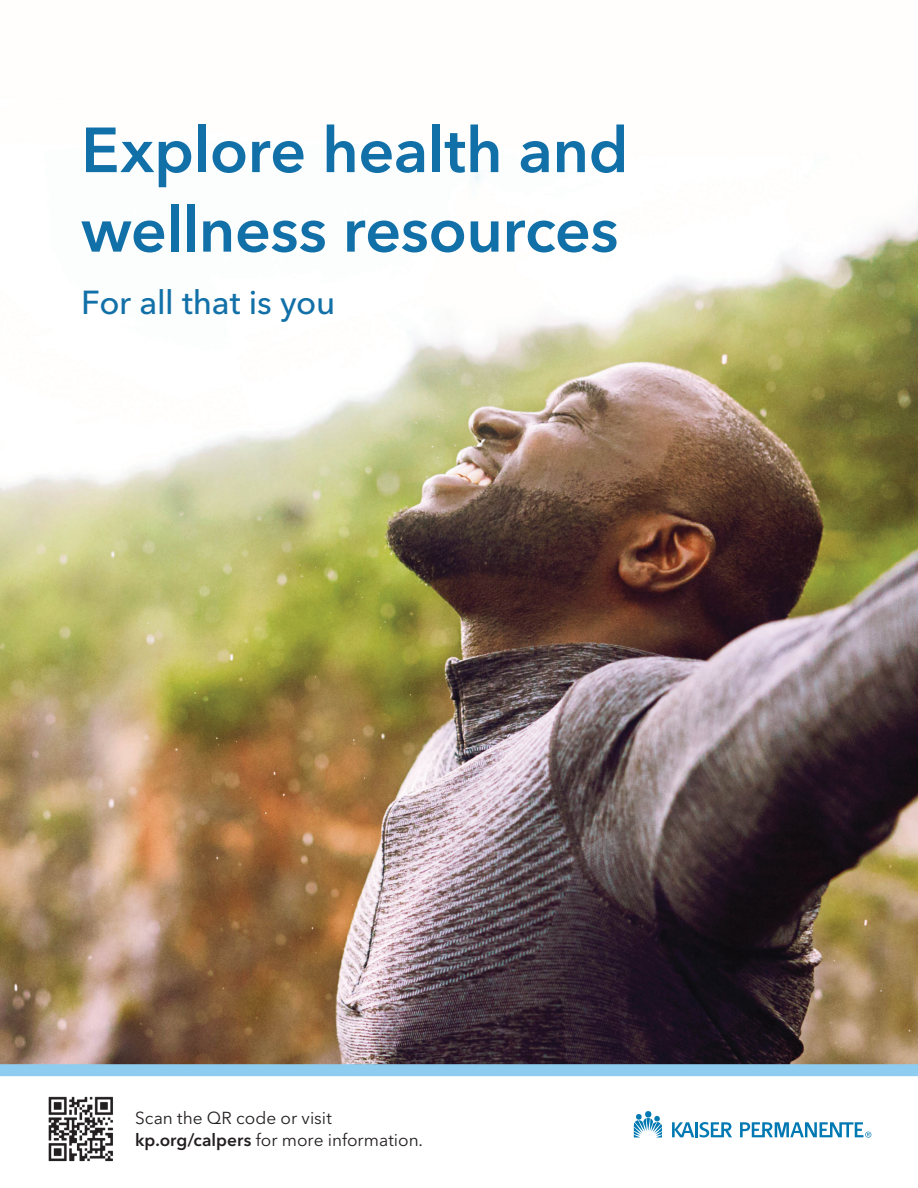
<style>
.page{position:relative;width:918px;height:1188px;background:#fff}
.page>*{position:absolute;margin:0;border:0;box-sizing:border-box;transform-origin:0 0}
.t1{font:600 63px/79.5px "Avenir Next LT Pro";letter-spacing:-.01em;color:#1270a8}
.t2{font:500 33px "Avenir Next LT Pro";letter-spacing:-.005em;color:#1270a8}
.t3{font:17.25px/21.8px "Avenir Next LT Pro";color:#231f20}
.s1{font-weight:600}
</style>
<div class="page">
<img style="left:0;top:173px;width:918px;height:891px">
<div style="left:0;top:1064px;width:918px;height:12px;background:#8fcdf0"></div>
<img style="left:48px;top:1096px;width:65px;height:66px">
<svg style="left:634px;top:1113px;width:28px;height:24px"></svg>
<div style="left:645px;top:1111px;width:6px;height:7px;background:#0079b2;border-radius:50%"></div>
<hr style="left:695px;top:1122px;width:3px;height:15px;background:#0079b2">
<svg style="left:672px;top:1122px;width:22px;height:15px"></svg>
<svg style="left:700px;top:1122px;width:32px;height:15px"></svg>
<svg style="left:740px;top:1122px;width:131px;height:16px"></svg>
<h1 class="t1" style="left:81px;top:110px;width:549px">Explore health and wellness resources</h1>
<h2 class="t2" style="left:81px;top:282px;width:256px">For all that is you</h2>
<p class="t3" style="left:135px;top:1107px;width:290px">Scan the QR code or visit <span class="s1">kp.org/calpers</span> for more information.</p>
</div>
